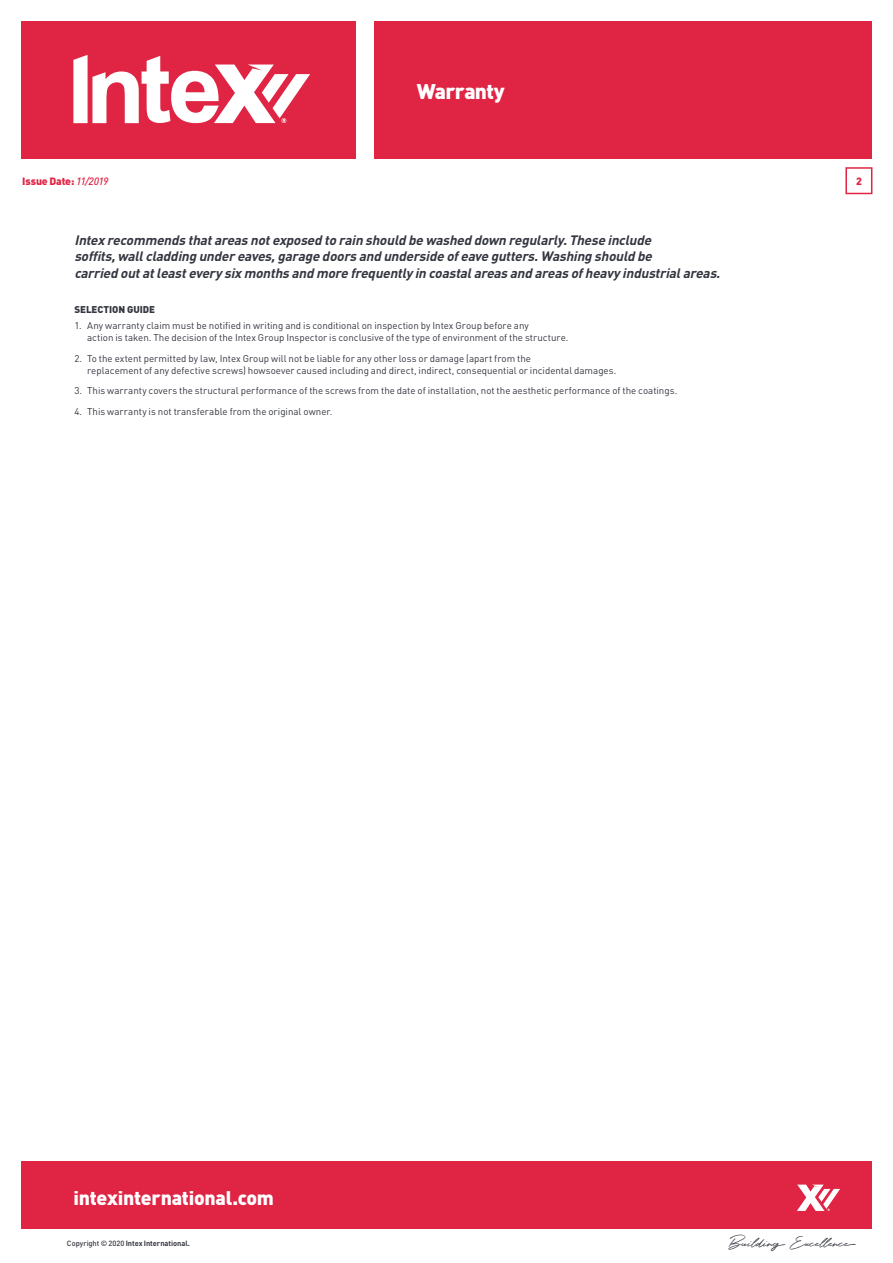
<style>
.page{position:relative;width:893px;height:1263px;background:#fff}
.page>*{position:absolute;margin:0;border:0;box-sizing:border-box;transform-origin:0 0}
.t1{font:900 21px "DIN";letter-spacing:-.035em;color:#fff}
.t2{font:900 19.5px "DIN";letter-spacing:-.015em;color:#fff}
.t3{font:16.5px "Holland";letter-spacing:.005em;color:#343640}
.t4{font:italic 700 13.5px "DIN";letter-spacing:-.015em;color:#343640}
.t5{font:900 10.5px "DIN";letter-spacing:-.01em;color:#df2444}
.t6{font:9.75px/12px "DIN";color:#343640}
.t7{font:900 9.75px "DIN";color:#343640}
.t8{font:700 7.5px "DIN";letter-spacing:-.01em;color:#343640}
.s1{font-weight:500;font-style:italic}
.s2{font-weight:500}
</style>
<div class="page">
<div style="left:374px;top:21px;width:498px;height:138px;background:#df2444"></div>
<div style="left:21px;top:21px;width:334px;height:138px;background:#df2444"></div>
<svg style="left:73px;top:55px;width:237px;height:68px"></svg>
<div style="left:21px;top:1161px;width:851px;height:68px;background:#df2444"></div>
<svg style="left:797px;top:1184px;width:43px;height:27px"></svg>
<div style="left:845px;top:167px;width:27px;height:27px;border:2px solid #df2444"></div>
<h1 class="t1" style="left:417px;top:77px;width:89px">Warranty</h1>
<p class="t5" style="left:22px;top:174px;width:88px">Issue Date: <span class="s1">11/2019</span></p>
<p class="t5" style="left:856px;top:174px;width:7px">2</p>
<p class="t4" style="left:74px;top:231px;width:578px">Intex recommends that areas not exposed to rain should be washed down regularly. These include</p>
<p class="t4" style="left:74px;top:248px;width:579px">soffits, wall cladding under eaves, garage doors and underside of eave gutters. Washing should be</p>
<p class="t4" style="left:74px;top:264px;width:647px">carried out at least every six months and more frequently in coastal areas and areas of heavy industrial areas.</p>
<p class="t7" style="left:74px;top:303px;width:82px">SELECTION GUIDE</p>
<p class="t6" style="left:87px;top:320px;width:483px;text-indent:-13px">1. Any warranty claim must be notified in writing and is conditional on inspection by Intex Group before any<br>action is taken. The decision of the Intex Group Inspector is conclusive of the type of environment of the structure.</p>
<p class="t6" style="left:87px;top:352px;width:531px;text-indent:-13px">2. To the extent permitted by law, Intex Group will not be liable for any other loss or damage (apart from the<br>replacement of any defective screws) howsoever caused including and direct, indirect, consequential or incidental damages.</p>
<p class="t6" style="left:74px;top:385px;width:604px">3. This warranty covers the structural performance of the screws from the date of installation, not the aesthetic performance of the coatings.</p>
<p class="t6" style="left:74px;top:405px;width:260px">4. This warranty is not transferable from the original owner.</p>
<h2 class="t2" style="left:74px;top:1185px;width:202px">intexinternational.com</h2>
<p class="t8" style="left:67px;top:1239px;width:125px"><span class="s2">Copyright © 2020</span> Intex International.</p>
<h3 class="t3" style="left:728px;top:1231px;width:122px">Building Excellence</h3>
</div>
